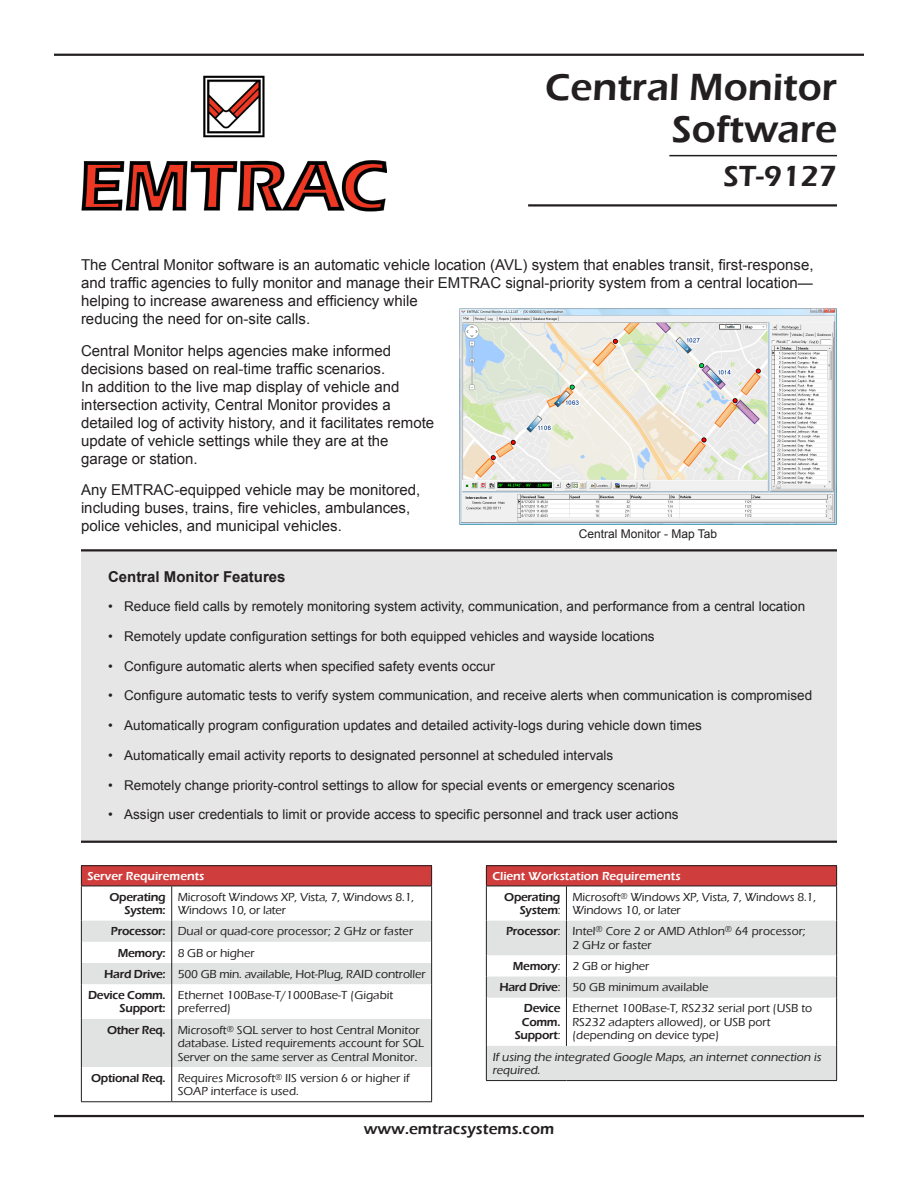
<style>
.page{position:relative;width:918px;height:1188px;background:#fff}
.page>*{position:absolute;margin:0;border:0;box-sizing:border-box;transform-origin:0 0}
.t1{font:600 39px "Eras ITC";color:#231f20}
.t2{font:600 30px "Eras ITC";color:#231f20}
.t3{font:600 15.75px "Eras ITC";color:#231f20}
.t4{font:15px/18px "Arial";color:#231f20}
.t5{font:700 15px "Arial";color:#231f20}
.t6{font:13.5px "Arial";color:#231f20}
.t7{font:500 12px/13.5px "Eras ITC";color:#231f20}
.t8{font:600 12px/13.5px "Eras ITC";letter-spacing:-.025em;color:#231f20;text-align:right}
.t9{font:600 12px "Eras ITC";color:#fff}
.t10{font:12px "Arial";color:#231f20}
.s1{font-size:9px}
.s2{font-weight:500}
</style>
<div class="page">
<div style="left:81px;top:550px;width:756px;height:292px;background:#e6e6e6"></div>
<hr style="left:81px;top:549px;width:756px;height:2px;background:#231f20">
<hr style="left:81px;top:841px;width:756px;height:2px;background:#231f20">
<hr style="left:54px;top:54px;width:810px;height:2px;background:#231f20">
<hr style="left:54px;top:1115px;width:810px;height:2px;background:#231f20">
<hr style="left:669px;top:155px;width:168px;height:1px;background:#231f20">
<hr style="left:528px;top:204px;width:309px;height:3px;background:#231f20">
<img style="left:81px;top:75px;width:306px;height:136px">
<div style="left:81px;top:866px;width:351px;height:20px;background:#cf3e3d"></div>
<svg style="left:82px;top:921px;width:349px;height:146px;fill:#e1e3e3"></svg>
<svg style="left:431px;top:866px;width:1px;height:20px"></svg>
<hr style="left:81px;top:886px;width:1px;height:35px;background:#231f20">
<hr style="left:171px;top:886px;width:1px;height:35px;background:#231f20">
<hr style="left:431px;top:886px;width:1px;height:35px;background:#231f20">
<svg style="left:81px;top:921px;width:1px;height:63px"></svg>
<svg style="left:171px;top:921px;width:1px;height:63px"></svg>
<svg style="left:431px;top:921px;width:1px;height:63px"></svg>
<hr style="left:81px;top:984px;width:1px;height:35px;background:#231f20">
<hr style="left:171px;top:984px;width:1px;height:35px;background:#231f20">
<hr style="left:431px;top:984px;width:1px;height:35px;background:#231f20">
<hr style="left:81px;top:1019px;width:1px;height:48px;background:#231f20">
<hr style="left:171px;top:1019px;width:1px;height:48px;background:#231f20">
<hr style="left:431px;top:1019px;width:1px;height:48px;background:#231f20">
<hr style="left:81px;top:1067px;width:1px;height:34px;background:#231f20">
<hr style="left:171px;top:1067px;width:1px;height:34px;background:#231f20">
<hr style="left:431px;top:1067px;width:1px;height:34px;background:#231f20">
<hr style="left:81px;top:1101px;width:91px;height:1px;background:#231f20">
<hr style="left:172px;top:1101px;width:260px;height:1px;background:#231f20">
<hr style="left:81px;top:865px;width:91px;height:1px;background:#231f20">
<svg style="left:81px;top:866px;width:1px;height:20px"></svg>
<hr style="left:172px;top:865px;width:260px;height:1px;background:#231f20">
<hr style="left:81px;top:886px;width:91px;height:1px;background:#231f20">
<hr style="left:172px;top:886px;width:260px;height:1px;background:#231f20">
<div style="left:486px;top:866px;width:351px;height:20px;background:#cf3e3d"></div>
<svg style="left:487px;top:921px;width:349px;height:159px;fill:#e1e3e3"></svg>
<svg style="left:836px;top:866px;width:1px;height:20px"></svg>
<hr style="left:486px;top:886px;width:1px;height:35px;background:#231f20">
<hr style="left:566px;top:886px;width:1px;height:35px;background:#231f20">
<hr style="left:836px;top:886px;width:1px;height:35px;background:#231f20">
<hr style="left:486px;top:921px;width:1px;height:34px;background:#231f20">
<hr style="left:566px;top:921px;width:1px;height:34px;background:#231f20">
<hr style="left:836px;top:921px;width:1px;height:34px;background:#231f20">
<svg style="left:486px;top:955px;width:1px;height:43px"></svg>
<svg style="left:566px;top:955px;width:1px;height:43px"></svg>
<svg style="left:836px;top:955px;width:1px;height:43px"></svg>
<hr style="left:486px;top:998px;width:1px;height:48px;background:#231f20">
<hr style="left:566px;top:998px;width:1px;height:48px;background:#231f20">
<hr style="left:836px;top:998px;width:1px;height:48px;background:#231f20">
<hr style="left:486px;top:1046px;width:1px;height:34px;background:#231f20">
<hr style="left:836px;top:1046px;width:1px;height:34px;background:#231f20">
<hr style="left:486px;top:1080px;width:80px;height:1px;background:#231f20">
<hr style="left:566px;top:1080px;width:271px;height:1px;background:#231f20">
<hr style="left:486px;top:865px;width:80px;height:1px;background:#231f20">
<svg style="left:486px;top:866px;width:1px;height:20px"></svg>
<hr style="left:566px;top:865px;width:271px;height:1px;background:#231f20">
<hr style="left:486px;top:886px;width:80px;height:1px;background:#231f20">
<hr style="left:566px;top:886px;width:271px;height:1px;background:#231f20">
<img style="left:459px;top:309px;width:378px;height:216px">
<p class="t1" style="left:545px;top:65px;width:293px">Central Monitor</p>
<p class="t1" style="left:672px;top:107px;width:167px">Software</p>
<p class="t2" style="left:723px;top:159px;width:115px">ST-9127</p>
<p class="t4" style="left:81px;top:256px;width:734px">The Central Monitor software is an automatic vehicle location (AVL) system that enables transit, first-response, and traffic agencies to fully monitor and manage their EMTRAC signal-priority system from a central location— helping to increase awareness and efficiency while<br>reducing the need for on-site calls.</p>
<p class="t4" style="left:81px;top:341px;width:355px">Central Monitor helps agencies make informed decisions based on real-time traffic scenarios.<br>In addition to the live map display of vehicle and intersection activity, Central Monitor provides a detailed log of activity history, and it facilitates remote update of vehicle settings while they are at the garage or station.</p>
<p class="t4" style="left:81px;top:481px;width:341px">Any EMTRAC-equipped vehicle may be monitored, including buses, trains, fire vehicles, ambulances, police vehicles, and municipal vehicles.</p>
<p class="t10" style="left:579px;top:526px;width:140px">Central Monitor - Map Tab</p>
<p class="t5" style="left:108px;top:566px;width:179px">Central Monitor Features</p>
<p class="t6" style="left:108px;top:598px;width:699px">• Reduce field calls by remotely monitoring system activity, communication, and performance from a central location</p>
<p class="t6" style="left:108px;top:627px;width:548px">• Remotely update configuration settings for both equipped vehicles and wayside locations</p>
<p class="t6" style="left:108px;top:657px;width:388px">• Configure automatic alerts when specified safety events occur</p>
<p class="t6" style="left:108px;top:687px;width:706px">• Configure automatic tests to verify system communication, and receive alerts when communication is compromised</p>
<p class="t6" style="left:108px;top:717px;width:595px">• Automatically program configuration updates and detailed activity-logs during vehicle down times</p>
<p class="t6" style="left:108px;top:746px;width:507px">• Automatically email activity reports to designated personnel at scheduled intervals</p>
<p class="t6" style="left:108px;top:776px;width:568px">• Remotely change priority-control settings to allow for special events or emergency scenarios</p>
<p class="t6" style="left:108px;top:806px;width:572px">• Assign user credentials to limit or provide access to specific personnel and track user actions</p>
<p class="t9" style="left:87px;top:869px;width:119px">Server Requirements</p>
<p class="t8" style="left:110px;top:890px;width:58px">Operating<br>System:</p>
<p class="t7" style="left:178px;top:890px;width:238px">Microsoft Windows XP, Vista, 7, Windows 8.1,<br>Windows 10, or later</p>
<p class="t8" style="left:111px;top:925px;width:56px">Processor:</p>
<p class="t7" style="left:178px;top:925px;width:237px">Dual or quad-core processor; 2 GHz or faster</p>
<p class="t8" style="left:118px;top:946px;width:49px">Memory:</p>
<p class="t7" style="left:178px;top:946px;width:78px">8 GB or higher</p>
<p class="t8" style="left:104px;top:967px;width:63px">Hard Drive:</p>
<p class="t7" style="left:178px;top:967px;width:249px">500 GB min. available, Hot-Plug, RAID controller</p>
<p class="t8" style="left:88px;top:988px;width:79px">Device Comm.</p>
<p class="t8" style="left:120px;top:1002px;width:48px">Support:</p>
<p class="t7" style="left:178px;top:988px;width:217px">Ethernet 100Base-T/1000Base-T (Gigabit preferred)</p>
<p class="t8" style="left:107px;top:1023px;width:60px">Other Req.</p>
<p class="t7" style="left:178px;top:1023px;width:248px">Microsoft<span class="s1">®</span> SQL server to host Central Monitor database. Listed requirements account for SQL<br>Server on the same server as Central Monitor.</p>
<p class="t8" style="left:91px;top:1071px;width:76px">Optional Req.</p>
<p class="t7" style="left:178px;top:1071px;width:233px">Requires Microsoft<span class="s1">®</span> IIS version 6 or higher if<br>SOAP interface is used.</p>
<p class="t9" style="left:492px;top:869px;width:190px">Client Workstation Requirements</p>
<p class="t8" style="left:504px;top:890px;width:58px">Operating<br>System<span class="s2">:</span></p>
<p class="t7" style="left:572px;top:890px;width:245px">Microsoft<span class="s1">®</span> Windows XP, Vista, 7, Windows 8.1,<br>Windows 10, or later</p>
<p class="t8" style="left:506px;top:925px;width:56px">Processor<span class="s2">:</span></p>
<p class="t7" style="left:572px;top:925px;width:235px">Intel<sup>®</sup> Core 2 or AMD Athlon<sup>®</sup> 64 processor;</p>
<p class="t7" style="left:572px;top:938px;width:81px">2 GHz or faster</p>
<p class="t8" style="left:513px;top:959px;width:49px">Memory<span class="s2">:</span></p>
<p class="t7" style="left:572px;top:959px;width:78px">2 GB or higher</p>
<p class="t8" style="left:499px;top:981px;width:63px">Hard Drive<span class="s2">:</span></p>
<p class="t7" style="left:572px;top:981px;width:138px">50 GB minimum available</p>
<p class="t8" style="left:522px;top:1002px;width:40px;text-align:left">Device<br>Comm.</p>
<p class="t8" style="left:515px;top:1029px;width:47px">Support<span class="s2">:</span></p>
<p class="t7" style="left:572px;top:1002px;width:241px">Ethernet 100Base-T, RS232 serial port (USB to<br>RS232 adapters allowed), or USB port</p>
<p class="t7" style="left:572px;top:1029px;width:148px">(depending on device type)</p>
<p class="t7" style="left:492px;top:1050px;width:332px">If using the integrated Google Maps, an internet connection is required.</p>
<p class="t3" style="left:364px;top:1120px;width:192px">www.emtracsystems.com</p>
</div>
